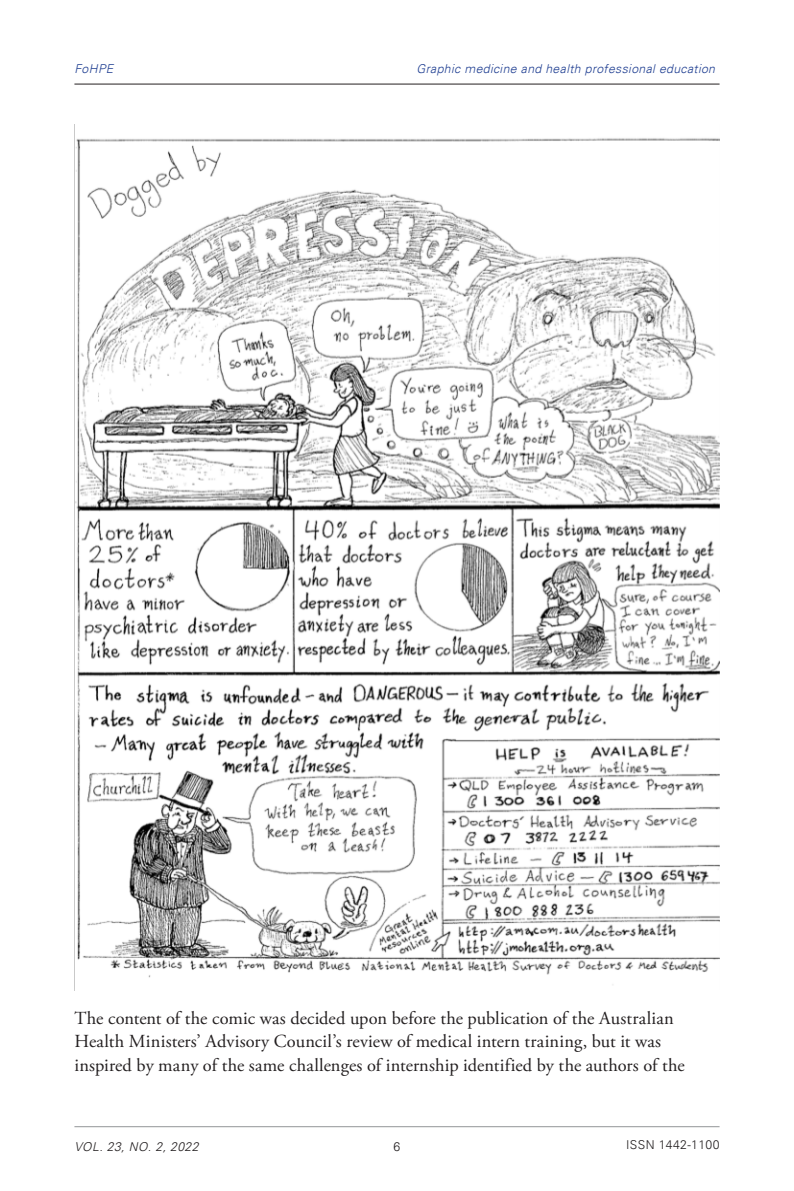
<style>
.page{position:relative;width:794px;height:1191px;background:#fff}
.page>*{position:absolute;margin:0;border:0;box-sizing:border-box;transform-origin:0 0}
.Main_Body_Text{font:18.38px/23.6px "Adobe Garamond Pro";letter-spacing:.005em;color:#231f20}
.t1{font:italic 300 12.25px "Univers";letter-spacing:.03em;color:#224193}
.t2{font:italic 300 12.25px "Univers";letter-spacing:.03em;color:#231f20}
.t3{font:300 12.25px "Univers";letter-spacing:.03em;color:#231f20}
</style>
<div class="page">
<hr style="left:74px;top:84px;width:645px;height:1px;background:#231f20">
<hr style="left:74px;top:1126px;width:645px;height:1px;background:#939598">
<img style="left:74px;top:124px;width:645px;height:866px">
<p class="t1" style="left:74px;top:61px;width:40px">FoHPE</p>
<p class="t1" style="left:416px;top:61px;width:300px">Graphic medicine and health professional education</p>
<p class="Main_Body_Text" style="left:74px;top:1006px;width:612px">The content of the comic was decided upon before the publication of the Australian<br>Health Ministers’ Advisory Council’s review of medical intern training, but it was inspired by many of the same challenges of internship identified by the authors of the</p>
<p class="t2" style="left:74px;top:1139px;width:126px">VOL. 23, NO. 2, 2022</p>
<p class="t3" style="left:393px;top:1138px;width:8px">6</p>
<p class="t3" style="left:626px;top:1137px;width:95px">ISSN 1442-1100</p>
</div>
